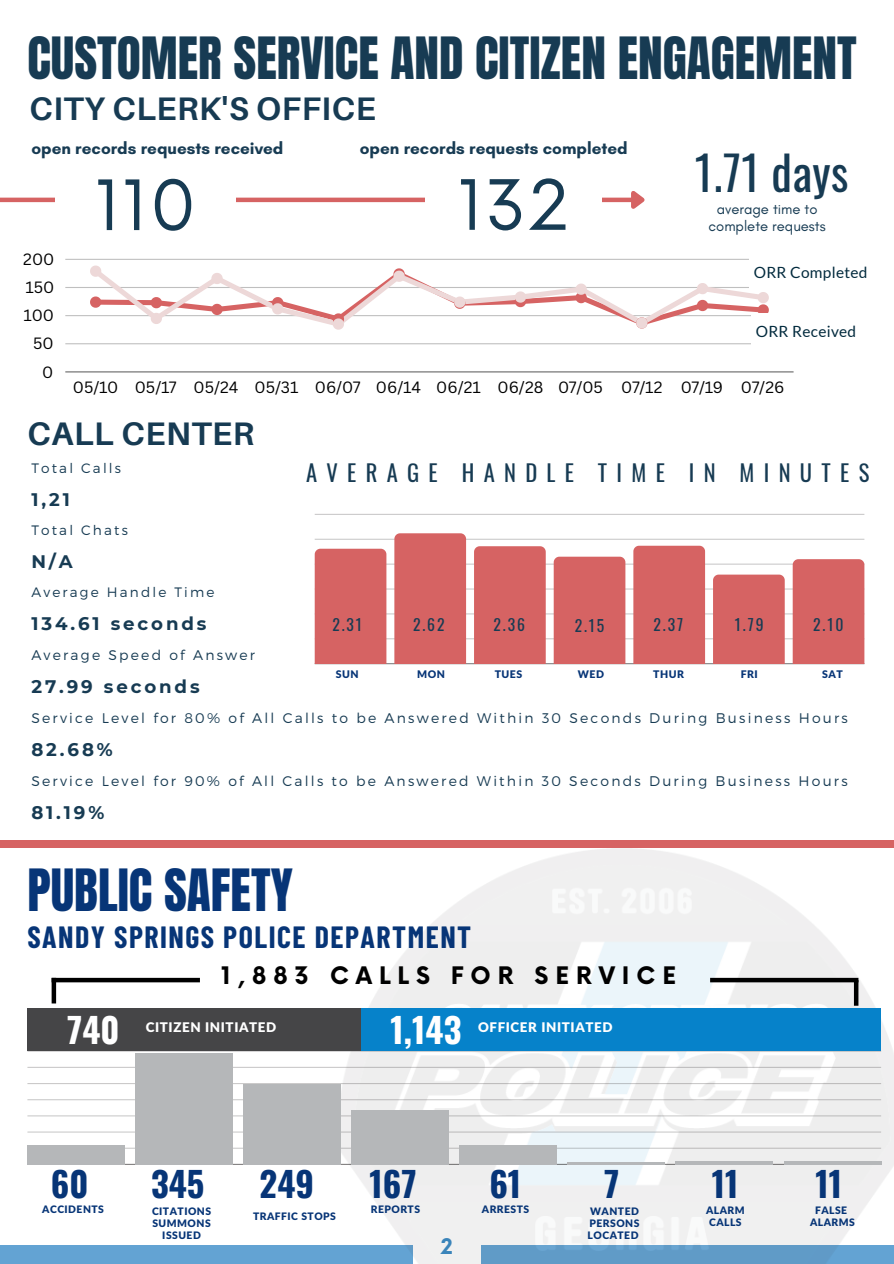
<style>
.page{position:relative;width:894px;height:1264px;background:#fff}
.page>*{position:absolute;margin:0;border:0;box-sizing:border-box;transform-origin:0 0}
.t1{font:67.5px "Now";letter-spacing:.02em;color:#173b53}
.t2{font:49.5px "Anton";color:#173b53}
.t3{font:49.5px "Anton";color:#073577}
.t4{font:46.35px "Oswald";letter-spacing:.01em;color:#173b53}
.t5{font:700 34.5px "Oswald";color:#073577}
.t6{font:700 34.5px "Oswald";color:#fff}
.t7{font:700 32.55px "Aileron";letter-spacing:.015em;color:#173b53}
.t8{font:700 30px "Barlow Condensed";letter-spacing:.05em;color:#073577}
.t9{font:700 23.55px "Now";letter-spacing:.295em;color:#000}
.t10{font:22.5px "Oswald";letter-spacing:.415em;color:#173b53}
.t11{font:700 21px "Now";color:#3a8ac4}
.t12{font:700 18.15px "Montserrat";letter-spacing:.16em;color:#173b53}
.t13{font:700 17.1px "Glacial Indifference";color:#173b53}
.t14{font:15.9px "Canva Sans";color:#000}
.t15{font:15.6px "Oswald";letter-spacing:.12em;color:#173b53}
.t16{font:15.45px "Lato";letter-spacing:.02em;color:#022a3d}
.t17{font:14.85px "Glacial Indifference";color:#173b53}
.t18{font:300 13.95px "Montserrat";letter-spacing:.16em;color:#173b53}
.t19{font:300 13.65px "Montserrat";letter-spacing:.16em;color:#173b53}
.t20{font:900 13.35px "Lato Latin";letter-spacing:.045em;color:#fff}
.t21{font:900 10.5px "Lato Latin";letter-spacing:.045em;color:#073577}
.t22{font:900 10.35px/12px "Lato Latin";letter-spacing:.045em;color:#073577;text-align:justify}
</style>
<div class="page">
<hr style="left:0;top:198px;width:632px;height:4px;background:#d66363">
<svg style="left:626px;top:191px;width:19px;height:18px"></svg>
<div style="left:56px;top:132px;width:180px;height:156px;background:#fff"></div>
<div style="left:425px;top:132px;width:176px;height:156px;background:#fff"></div>
<div style="left:0;top:840px;width:893px;height:8px;background:#d66363"></div>
<div style="left:0;top:1245px;width:893px;height:18px;background:#63a3d3"></div>
<img style="left:337px;top:848px;width:556px;height:415px">
<hr style="left:27px;top:1163px;width:853px;height:1px;background:#302d2e;opacity:.6">
<hr style="left:27px;top:1147px;width:853px;height:1px;background:#302d2e;opacity:.25">
<hr style="left:27px;top:1131px;width:853px;height:1px;background:#302d2e;opacity:.25">
<hr style="left:27px;top:1115px;width:853px;height:1px;background:#302d2e;opacity:.25">
<hr style="left:27px;top:1099px;width:853px;height:1px;background:#302d2e;opacity:.25">
<hr style="left:27px;top:1082px;width:853px;height:2px;background:#302d2e;opacity:.25">
<hr style="left:27px;top:1066px;width:853px;height:1px;background:#302d2e;opacity:.25">
<div style="left:27px;top:1144px;width:98px;height:20px;background:#b5b7b9"></div>
<div style="left:135px;top:1052px;width:98px;height:112px;background:#b5b7b9"></div>
<div style="left:243px;top:1083px;width:98px;height:81px;background:#b5b7b9"></div>
<div style="left:351px;top:1110px;width:98px;height:54px;background:#b5b7b9"></div>
<div style="left:459px;top:1144px;width:97px;height:20px;background:#b5b7b9"></div>
<hr style="left:567px;top:1162px;width:97px;height:2px;background:#b5b7b9">
<svg style="left:675px;top:1160px;width:97px;height:4px"></svg>
<svg style="left:783px;top:1160px;width:97px;height:4px"></svg>
<div style="left:27px;top:1008px;width:853px;height:43px;background:#0682ca"></div>
<div style="left:27px;top:1008px;width:333px;height:43px;background:#454547"></div>
<div style="left:853px;top:980px;width:5px;height:25px;background:#000"></div>
<hr style="left:52px;top:977px;width:4px;height:26px;background:#000">
<div style="left:52px;top:977px;width:148px;height:5px;background:#000"></div>
<div style="left:710px;top:977px;width:148px;height:5px;background:#000"></div>
<hr style="left:65px;top:371px;width:728px;height:1px;background:#9b9b9b">
<hr style="left:65px;top:343px;width:728px;height:1px;background:#ccc">
<hr style="left:65px;top:315px;width:728px;height:1px;background:#c4c4c4">
<hr style="left:65px;top:287px;width:728px;height:1px;background:#bfbfbf">
<hr style="left:65px;top:259px;width:728px;height:1px;background:#c5c5c5">
<svg style="left:88px;top:265px;width:680px;height:65px"></svg>
<div style="left:749px;top:255px;width:144px;height:34px;background:#fff"></div>
<div style="left:751px;top:313px;width:142px;height:35px;background:#fff"></div>
<hr style="left:314px;top:663px;width:550px;height:1px;background:#302d2e;opacity:.6">
<hr style="left:314px;top:638px;width:550px;height:1px;background:#302d2e;opacity:.25">
<hr style="left:314px;top:613px;width:550px;height:1px;background:#302d2e;opacity:.25">
<hr style="left:314px;top:588px;width:550px;height:1px;background:#302d2e;opacity:.25">
<hr style="left:314px;top:563px;width:550px;height:1px;background:#e9e9e9">
<hr style="left:314px;top:538px;width:550px;height:2px;background:#302d2e;opacity:.25">
<hr style="left:314px;top:514px;width:550px;height:1px;background:#cdcccd">
<div style="left:314px;top:548px;width:72px;height:115px;background:#d66363"></div>
<div style="left:394px;top:533px;width:72px;height:130px;background:#d66363"></div>
<div style="left:474px;top:546px;width:71px;height:117px;background:#d66363"></div>
<div style="left:553px;top:556px;width:72px;height:107px;background:#d66363"></div>
<div style="left:633px;top:545px;width:71px;height:118px;background:#d66363"></div>
<div style="left:712px;top:574px;width:72px;height:89px;background:#d66363"></div>
<div style="left:792px;top:559px;width:72px;height:104px;background:#d66363"></div>
<p class="t2" style="left:27px;top:23px;width:830px">CUSTOMER SERVICE AND CITIZEN ENGAGEMENT</p>
<p class="t7" style="left:30px;top:89px;width:347px">CITY CLERK'S OFFICE</p>
<p class="t13" style="left:31px;top:138px;width:253px">open records requests received</p>
<p class="t13" style="left:360px;top:138px;width:269px">open records requests completed</p>
<p class="t14" style="left:23px;top:248px;width:33px">200</p>
<p class="t14" style="left:25px;top:276px;width:31px">150</p>
<p class="t14" style="left:24px;top:304px;width:32px">100</p>
<p class="t14" style="left:33px;top:332px;width:22px">50</p>
<p class="t14" style="left:42px;top:360px;width:13px">0</p>
<h2 class="t1" style="left:95px;top:168px;width:103px">110</h2>
<h4 class="t1" style="left:457px;top:168px;width:113px">132</h4>
<p class="t4" style="left:694px;top:137px;width:155px">1.71 days</p>
<p class="t17" style="left:716px;top:200px;width:102px">average time to</p>
<p class="t17" style="left:708px;top:217px;width:119px">complete requests</p>
<p class="t16" style="left:753px;top:263px;width:115px">ORR Completed</p>
<p class="t16" style="left:755px;top:322px;width:102px">ORR Received</p>
<p class="t14" style="left:73px;top:376px;width:712px">05/10 05/17 05/24 05/31 06/07 06/14 06/21 06/28 07/05 07/12 07/19 07/26</p>
<p class="t7" style="left:27px;top:414px;width:228px">CALL CENTER</p>
<h5 class="t19" style="left:31px;top:460px;width:91px">Total Calls</h5>
<h5 class="t12" style="left:31px;top:488px;width:40px">1,21</h5>
<p class="t19" style="left:31px;top:521px;width:98px">Total Chats</p>
<p class="t12" style="left:31px;top:550px;width:43px">N/A</p>
<p class="t19" style="left:31px;top:583px;width:185px">Average Handle Time</p>
<p class="t12" style="left:31px;top:612px;width:177px">134.61 seconds</p>
<p class="t18" style="left:31px;top:646px;width:225px">Average Speed of Answer</p>
<p class="t12" style="left:31px;top:675px;width:170px">27.99 seconds</p>
<p class="t18" style="left:31px;top:709px;width:817px">Service Level for 80% of All Calls to be Answered Within 30 Seconds During Business Hours</p>
<p class="t12" style="left:31px;top:738px;width:83px">82.68%</p>
<p class="t18" style="left:31px;top:772px;width:817px">Service Level for 90% of All Calls to be Answered Within 30 Seconds During Business Hours</p>
<p class="t12" style="left:31px;top:801px;width:74px">81.19%</p>
<p class="t10" style="left:306px;top:455px;width:564px">AVERAGE HANDLE TIME IN MINUTES</p>
<p class="t15" style="left:332px;top:612px;width:31px">2.31</p>
<h5 class="t15" style="left:413px;top:612px;width:33px">2.62</h5>
<h5 class="t15" style="left:493px;top:612px;width:33px">2.36</h5>
<p class="t15" style="left:574px;top:613px;width:31px">2.15</p>
<p class="t15" style="left:653px;top:612px;width:31px">2.37</p>
<p class="t15" style="left:734px;top:612px;width:30px">1.79</p>
<p class="t15" style="left:813px;top:612px;width:32px">2.10</p>
<p class="t21" style="left:335px;top:669px;width:24px">SUN</p>
<p class="t21" style="left:417px;top:669px;width:29px">MON</p>
<h2 class="t21" style="left:494px;top:669px;width:29px">TUES</h2>
<h6 class="t21" style="left:577px;top:669px;width:28px">WED</h6>
<p class="t21" style="left:653px;top:669px;width:32px">THUR</p>
<h5 class="t21" style="left:740px;top:669px;width:19px">FRI</h5>
<p class="t21" style="left:822px;top:669px;width:22px">SAT</p>
<p class="t3" style="left:27px;top:855px;width:267px">PUBLIC SAFETY</p>
<p class="t8" style="left:27px;top:917px;width:445px">SANDY SPRINGS POLICE DEPARTMENT</p>
<h1 class="t9" style="left:221px;top:962px;width:456px">1,883 CALLS FOR SERVICE</h1>
<p class="t6" style="left:67px;top:1002px;width:54px">740</p>
<p class="t20" style="left:146px;top:1021px;width:132px">CITIZEN INITIATED</p>
<p class="t6" style="left:390px;top:1002px;width:72px">1,143</p>
<h3 class="t20" style="left:478px;top:1021px;width:136px">OFFICER INITIATED</h3>
<p class="t5" style="left:51px;top:1156px;width:39px">60</p>
<p class="t5" style="left:151px;top:1156px;width:55px">345</p>
<p class="t5" style="left:259px;top:1156px;width:56px">249</p>
<p class="t5" style="left:369px;top:1156px;width:49px">167</p>
<p class="t5" style="left:489px;top:1156px;width:34px">61</p>
<p class="t5" style="left:604px;top:1156px;width:17px">7</p>
<p class="t5" style="left:711px;top:1156px;width:28px">11</p>
<p class="t5" style="left:815px;top:1156px;width:28px">11</p>
<p class="t22" style="left:42px;top:1203px;width:63px">ACCIDENTS</p>
<p class="t22" style="left:814px;top:1204px;width:34px">FALSE</p>
<p class="t22" style="left:809px;top:1216px;width:46px">ALARMS</p>
<p class="t22" style="left:370px;top:1203px;width:51px">REPORTS</p>
<p class="t22" style="left:481px;top:1203px;width:49px">ARRESTS</p>
<p class="t22" style="left:705px;top:1204px;width:40px">ALARM</p>
<h4 class="t22" style="left:709px;top:1216px;width:34px">CALLS</h4>
<p class="t22" style="left:152px;top:1205px;width:61px">CITATIONS</p>
<p class="t22" style="left:152px;top:1217px;width:60px">SUMMONS</p>
<p class="t22" style="left:162px;top:1229px;width:40px">ISSUED</p>
<p class="t22" style="left:253px;top:1210px;width:84px">TRAFFIC STOPS</p>
<p class="t22" style="left:587px;top:1205px;width:53px">WANTED PERSONS LOCATED</p>
<h1 class="t11" style="left:440px;top:1234px;width:14px">2</h1>
</div>
